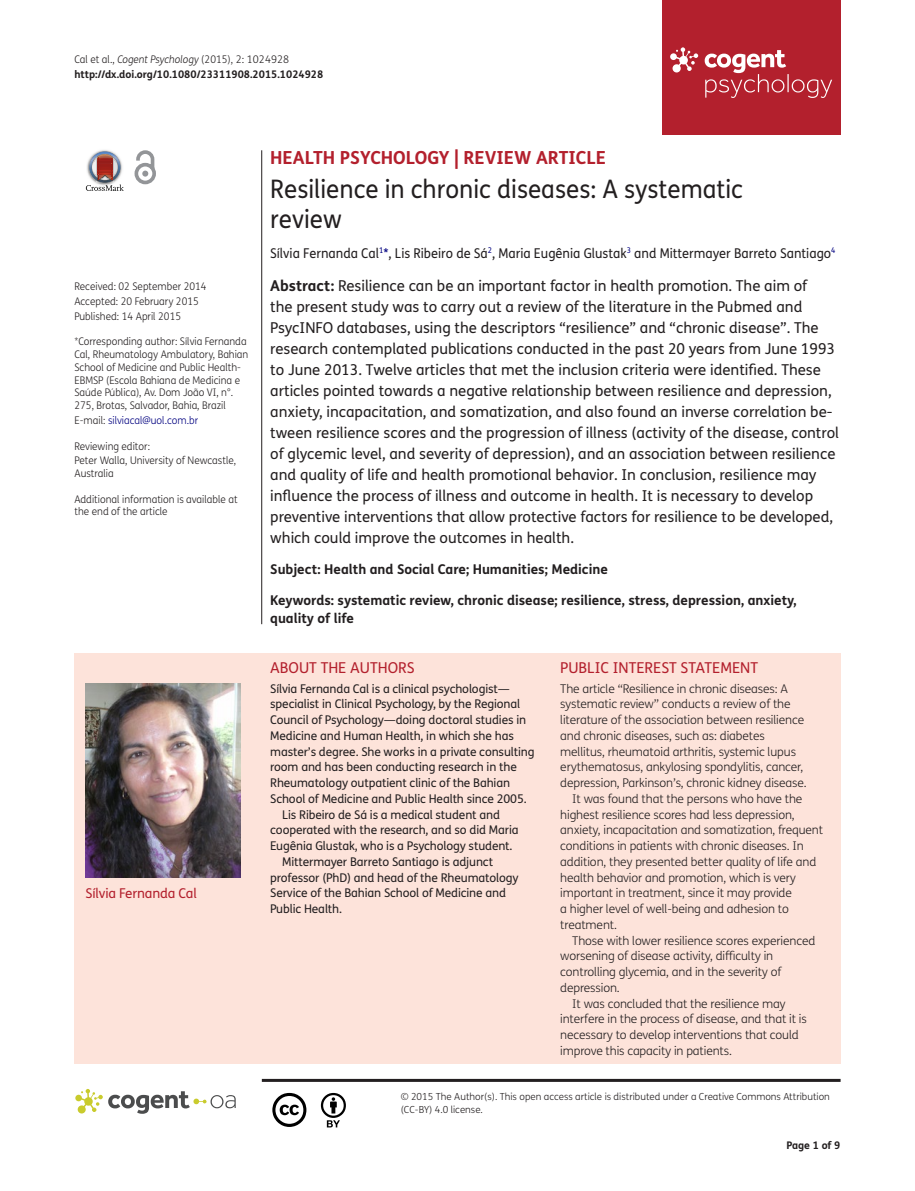
<style>
.page{position:relative;width:915px;height:1191px;background:#fff}
.page>*{position:absolute;margin:0;border:0;box-sizing:border-box;transform-origin:0 0}
.t1{font:25.5px/30px "FS Me Pro";color:#231f20;scale:.95 1}
.t2{font:700 18px "FS Me Pro";color:#b3202d}
.t3{font:15px/21px "FS Me Pro";color:#231f20}
.t4{font:15px "FS Me Pro";color:#b3202d}
.t5{font:700 13.5px/18px "FS Me Pro";color:#231f20}
.t6{font:13.5px "FS Me Pro";color:#231f20;scale:.95 1}
.t7{font:13.5px "FS Me Pro";letter-spacing:-.01em;color:#b3202d}
.t8{font:300 12px "FS Me Pro";letter-spacing:-.01em;color:#231f20}
.t9{font:12px "FS Me Pro";letter-spacing:-.01em;color:#231f20}
.t10{font:300 10.5px/12.8px "FS Me Pro";color:#231f20;scale:.95 1}
.t11{font:700 10.5px/15px "FS Me Pro";color:#231f20}
.t12{font:300 10.5px "FS Me Pro";color:#000080;scale:.95 1}
.t13{font:300 9.75px/12.8px "FS Me Pro";color:#231f20}
.s1{font-weight:300}
.s2{font-weight:300;font-style:italic}
.s3{color:#231f20}
.s4{color:#000080}
.s5{font-weight:700}
</style>
<div class="page">
<div style="left:661px;top:0;width:179px;height:134px;background:#b3202d"></div>
<svg style="left:670px;top:47px;width:28px;height:25px"></svg>
<svg style="left:704px;top:50px;width:127px;height:48px"></svg>
<div style="left:74px;top:653px;width:766px;height:410px;background:#fde3da"></div>
<svg style="left:86px;top:151px;width:38px;height:40px"></svg>
<svg style="left:134px;top:150px;width:22px;height:34px"></svg>
<hr style="left:261px;top:150px;width:1px;height:474px;background:#231f20">
<hr style="left:262px;top:1078px;width:578px;height:3px;background:#231f20">
<svg style="left:75px;top:1089px;width:161px;height:24px"></svg>
<svg style="left:272px;top:1093px;width:34px;height:34px"></svg>
<svg style="left:321px;top:1093px;width:25px;height:34px"></svg>
<img style="left:85px;top:684px;width:156px;height:193px">
<p class="t11" style="left:74px;top:51px;width:250px"><span class="s1">Cal et al.,</span> <span class="s2">Cogent Psychology</span> <span class="s1">(2015), 2: 1024928 </span>http://dx.doi.org/10.1080/23311908.2015.1024928</p>
<p class="t10" style="left:74px;top:279px;width:141px;line-height:14.9px">Received: 02 September 2014<br>Accepted: 20 February 2015<br>Published: 14 April 2015</p>
<p class="t10" style="left:74px;top:335px;width:184px">*Corresponding author: Sílvia Fernanda Cal, Rheumatology Ambulatory, Bahian School of Medicine and Public Health-EBMSP (Escola Bahiana de Medicina e Saúde Pública), Av. Dom João VI, n°.<br>275, Brotas, Salvador, Bahia, Brazil</p>
<p class="t12" style="left:74px;top:413px;width:132px"><span class="s3">E-mail:</span> silviacal@uol.com.br</p>
<p class="t10" style="left:74px;top:438px;width:172px;line-height:14.9px">Reviewing editor:<br>Peter Walla, University of Newcastle,</p>
<p class="t10" style="left:74px;top:467px;width:43px">Australia</p>
<p class="t10" style="left:74px;top:492px;width:173px">Additional information is available at the end of the article</p>
<p class="t7" style="left:86px;top:884px;width:113px">Sílvia Fernanda Cal</p>
<p class="t2" style="left:270px;top:143px;width:337px">HEALTH PSYCHOLOGY | REVIEW ARTICLE</p>
<h1 class="t1" style="left:270px;top:174px;width:499px">Resilience in chronic diseases: A systematic review</h1>
<p class="t6" style="left:270px;top:243px;width:596px">Sílvia Fernanda Cal<sup>1</sup><span class="s4">*</span>, Lis Ribeiro de Sá<sup>2</sup>, Maria Eugênia Glustak<sup>3</sup> and Mittermayer Barreto Santiago<sup>4</sup></p>
<p class="t3" style="left:270px;top:275px;width:570px"><span class="s5">Abstract:</span> Resilience can be an important factor in health promotion. The aim of<br>the present study was to carry out a review of the literature in the Pubmed and PsycINFO databases, using the descriptors “resilience” and “chronic disease”. The research contemplated publications conducted in the past 20 years from June 1993 to June 2013. Twelve articles that met the inclusion criteria were identified. These articles pointed towards a negative relationship between resilience and depression, anxiety, incapacitation, and somatization, and also found an inverse correlation be&shy;tween resilience scores and the progression of illness (activity of the disease, control of glycemic level, and severity of depression), and an association between resilience and quality of life and health promotional behavior. In conclusion, resilience may influence the process of illness and outcome in health. It is necessary to develop preventive interventions that allow protective factors for resilience to be developed, which could improve the outcomes in health.</p>
<p class="t5" style="left:270px;top:560px;width:339px">Subject: Health and Social Care; Humanities; Medicine</p>
<p class="t5" style="left:270px;top:590px;width:527px">Keywords: systematic review, chronic disease; resilience, stress, depression, anxiety, quality of life</p>
<p class="t4" style="left:270px;top:658px;width:146px">ABOUT THE AUTHORS</p>
<p class="t9" style="left:270px;top:680px;width:241px">Sílvia Fernanda Cal is a clinical psychologist—</p>
<p class="t9" style="left:270px;top:696px;width:251px">specialist in Clinical Psychology, by the Regional</p>
<p class="t9" style="left:270px;top:711px;width:257px">Council of Psychology—doing doctoral studies in</p>
<p class="t9" style="left:270px;top:727px;width:245px">Medicine and Human Health, in which she has</p>
<p class="t9" style="left:270px;top:743px;width:266px">master’s degree. She works in a private consulting</p>
<p class="t9" style="left:270px;top:759px;width:248px">room and has been conducting research in the</p>
<p class="t9" style="left:270px;top:774px;width:241px">Rheumatology outpatient clinic of the Bahian</p>
<p class="t9" style="left:270px;top:790px;width:258px">School of Medicine and Public Health since 2005.</p>
<p class="t9" style="left:282px;top:806px;width:219px">Lis Ribeiro de Sá is a medical student and</p>
<p class="t9" style="left:270px;top:822px;width:250px">cooperated with the research, and so did Maria</p>
<p class="t9" style="left:270px;top:837px;width:244px">Eugênia Glustak, who is a Psychology student.</p>
<p class="t9" style="left:282px;top:853px;width:212px">Mittermayer Barreto Santiago is adjunct</p>
<p class="t9" style="left:270px;top:869px;width:250px">professor (PhD) and head of the Rheumatology</p>
<p class="t9" style="left:270px;top:885px;width:237px">Service of the Bahian School of Medicine and</p>
<p class="t9" style="left:270px;top:900px;width:73px">Public Health.</p>
<p class="t4" style="left:560px;top:658px;width:199px">PUBLIC INTEREST STATEMENT</p>
<p class="t8" style="left:560px;top:680px;width:229px">The article “Resilience in chronic diseases: A</p>
<p class="t8" style="left:560px;top:696px;width:232px">systematic review” conducts a review of the</p>
<p class="t8" style="left:560px;top:712px;width:245px">literature of the association between resilience</p>
<p class="t8" style="left:560px;top:727px;width:206px">and chronic diseases, such as: diabetes</p>
<p class="t8" style="left:560px;top:743px;width:237px">mellitus, rheumatoid arthritis, systemic lupus</p>
<p class="t8" style="left:560px;top:759px;width:244px">erythematosus, ankylosing spondylitis, cancer,</p>
<p class="t8" style="left:560px;top:775px;width:248px">depression, Parkinson’s, chronic kidney disease.</p>
<p class="t8" style="left:572px;top:790px;width:231px">It was found that the persons who have the</p>
<p class="t8" style="left:560px;top:806px;width:236px">highest resilience scores had less depression,</p>
<p class="t8" style="left:560px;top:822px;width:264px">anxiety, incapacitation and somatization, frequent</p>
<p class="t8" style="left:560px;top:838px;width:245px">conditions in patients with chronic diseases. In</p>
<p class="t8" style="left:560px;top:853px;width:257px">addition, they presented better quality of life and</p>
<p class="t8" style="left:560px;top:869px;width:237px">health behavior and promotion, which is very</p>
<p class="t8" style="left:560px;top:885px;width:233px">important in treatment, since it may provide</p>
<p class="t8" style="left:560px;top:900px;width:230px">a higher level of well-being and adhesion to</p>
<p class="t8" style="left:560px;top:916px;width:58px">treatment.</p>
<p class="t8" style="left:572px;top:932px;width:244px">Those with lower resilience scores experienced</p>
<p class="t8" style="left:560px;top:948px;width:214px">worsening of disease activity, difficulty in</p>
<p class="t8" style="left:560px;top:963px;width:222px">controlling glycemia, and in the severity of</p>
<p class="t8" style="left:560px;top:979px;width:61px">depression.</p>
<p class="t8" style="left:572px;top:995px;width:215px">It was concluded that the resilience may</p>
<p class="t8" style="left:560px;top:1011px;width:248px">interfere in the process of disease, and that it is</p>
<p class="t8" style="left:560px;top:1026px;width:240px">necessary to develop interventions that could</p>
<p class="t8" style="left:560px;top:1042px;width:173px">improve this capacity in patients.</p>
<p class="t13" style="left:400px;top:1090px;width:430px">© 2015 The Author(s). This open access article is distributed under a Creative Commons Attribution (CC-BY) 4.0 license.</p>
<p class="t11" style="left:786px;top:1137px;width:56px">Page 1 of 9</p>
</div>
